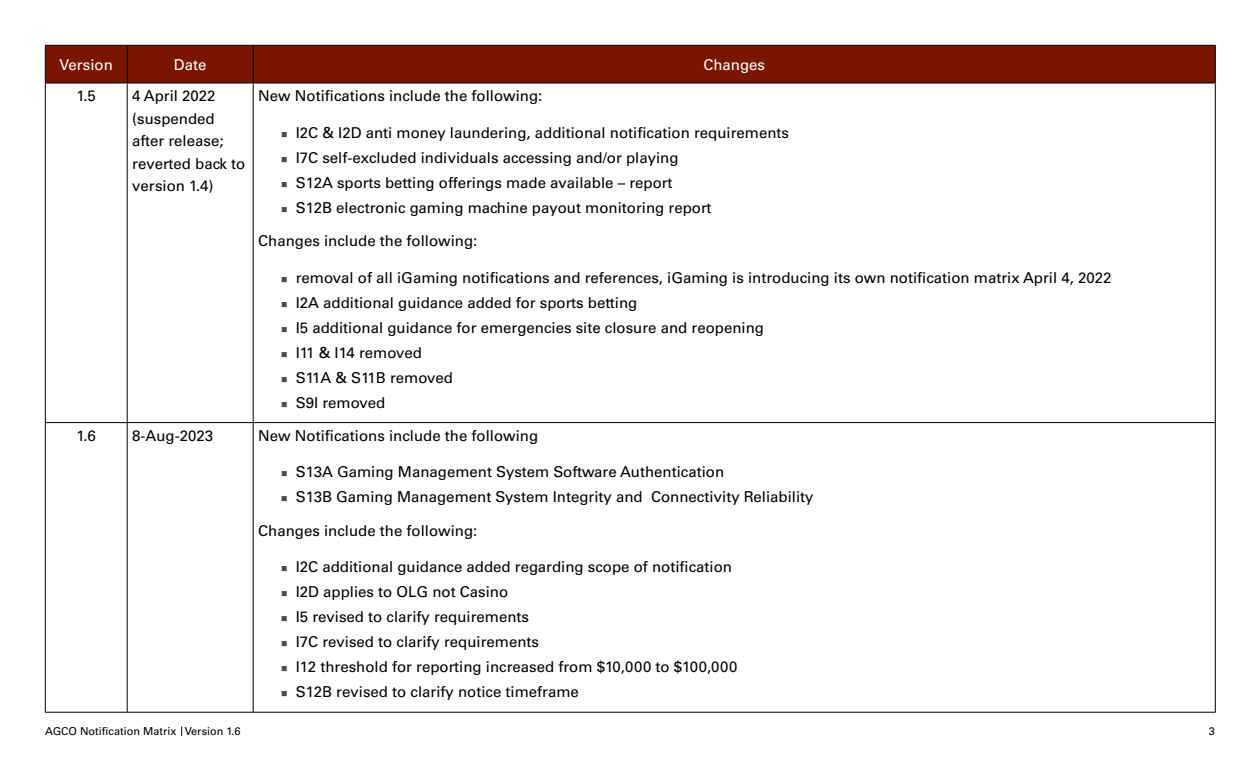
<style>
.page{position:relative;width:1260px;height:765px;background:#fff}
.page>*{position:absolute;margin:0;border:0;box-sizing:border-box;transform-origin:0 0}
.Body_Copy{font:15px/22.5px "Univers LT Std";color:#000}
.Body_Copy-2{font:15px "Univers LT Std";color:#fff}
.t1{font:11px "Univers LT Std";color:#000}
.s1{font-family:"Minion Pro";font-size:17.5px;color:#4d4d4f}
</style>
<div class="page">
<div style="left:46px;top:46px;width:1169px;height:37px;background:#7a1600"></div>
<hr style="left:45px;top:45px;width:82px;height:1px;background:#000">
<hr style="left:45px;top:46px;width:1px;height:37px;background:#000">
<hr style="left:127px;top:45px;width:126px;height:1px;background:#000">
<hr style="left:127px;top:46px;width:1px;height:37px;background:#000">
<hr style="left:253px;top:45px;width:963px;height:1px;background:#000">
<hr style="left:253px;top:46px;width:1px;height:37px;background:#000">
<hr style="left:1215px;top:46px;width:1px;height:37px;background:#000">
<hr style="left:45px;top:83px;width:82px;height:1px;background:#000">
<hr style="left:45px;top:83px;width:1px;height:339px;background:#000">
<hr style="left:127px;top:83px;width:126px;height:1px;background:#000">
<hr style="left:127px;top:83px;width:1px;height:339px;background:#000">
<hr style="left:253px;top:83px;width:963px;height:1px;background:#000">
<hr style="left:253px;top:83px;width:1px;height:339px;background:#000">
<hr style="left:1215px;top:83px;width:1px;height:339px;background:#000">
<hr style="left:45px;top:422px;width:82px;height:1px;background:#000">
<hr style="left:45px;top:423px;width:1px;height:289px;background:#000">
<hr style="left:127px;top:422px;width:126px;height:1px;background:#000">
<hr style="left:127px;top:423px;width:1px;height:289px;background:#000">
<hr style="left:253px;top:422px;width:963px;height:1px;background:#000">
<hr style="left:253px;top:423px;width:1px;height:289px;background:#000">
<hr style="left:1215px;top:423px;width:1px;height:289px;background:#000">
<hr style="left:45px;top:712px;width:82px;height:1px;background:#000">
<hr style="left:127px;top:712px;width:126px;height:1px;background:#000">
<hr style="left:253px;top:712px;width:963px;height:1px;background:#000">
<p class="Body_Copy-2" style="left:60px;top:55px;width:55px">Version</p>
<p class="Body_Copy-2" style="left:174px;top:55px;width:34px">Date</p>
<p class="Body_Copy-2" style="left:703px;top:55px;width:63px">Changes</p>
<p class="Body_Copy" style="left:77px;top:85px;width:21px">1.5</p>
<p class="Body_Copy" style="left:132px;top:85px;width:115px">4 April 2022 (suspended after release; reverted back to version 1.4)</p>
<p class="Body_Copy" style="left:258px;top:85px;width:286px">New Notifications include the following:</p>
<p class="Body_Copy" style="left:281px;top:121px;width:510px"><span class="s1">■</span> I2C &amp; I2D anti money laundering, additional notification requirements</p>
<p class="Body_Copy" style="left:281px;top:146px;width:399px"><span class="s1">■</span> I7C self-excluded individuals accessing and/or playing</p>
<p class="Body_Copy" style="left:281px;top:171px;width:393px"><span class="s1">■</span> S12A sports betting offerings made available – report</p>
<p class="Body_Copy" style="left:281px;top:196px;width:432px"><span class="s1">■</span> S12B electronic gaming machine payout monitoring report</p>
<p class="Body_Copy" style="left:258px;top:230px;width:221px">Changes include the following:</p>
<p class="Body_Copy" style="left:281px;top:266px;width:832px"><span class="s1">■</span> removal of all iGaming notifications and references, iGaming is introducing its own notification matrix April 4, 2022</p>
<p class="Body_Copy" style="left:281px;top:291px;width:358px"><span class="s1">■</span> I2A additional guidance added for sports betting</p>
<p class="Body_Copy" style="left:281px;top:316px;width:485px"><span class="s1">■</span> I5 additional guidance for emergencies site closure and reopening</p>
<p class="Body_Copy" style="left:281px;top:341px;width:143px"><span class="s1">■</span> I11 &amp; I14 removed</p>
<p class="Body_Copy" style="left:281px;top:366px;width:174px"><span class="s1">■</span> S11A &amp; S11B removed</p>
<p class="Body_Copy" style="left:281px;top:391px;width:106px"><span class="s1">■</span> S9I removed</p>
<p class="Body_Copy" style="left:77px;top:424px;width:21px">1.6</p>
<p class="Body_Copy" style="left:132px;top:424px;width:82px">8-Aug-2023</p>
<p class="Body_Copy" style="left:258px;top:424px;width:282px">New Notifications include the following</p>
<p class="Body_Copy" style="left:281px;top:461px;width:445px"><span class="s1">■</span> S13A Gaming Management System Software Authentication</p>
<p class="Body_Copy" style="left:281px;top:486px;width:534px"><span class="s1">■</span> S13B Gaming Management System Integrity and Connectivity Reliability</p>
<p class="Body_Copy" style="left:258px;top:519px;width:221px">Changes include the following:</p>
<p class="Body_Copy" style="left:281px;top:556px;width:453px"><span class="s1">■</span> I2C additional guidance added regarding scope of notification</p>
<p class="Body_Copy" style="left:281px;top:581px;width:229px"><span class="s1">■</span> I2D applies to OLG not Casino</p>
<p class="Body_Copy" style="left:281px;top:606px;width:250px"><span class="s1">■</span> I5 revised to clarify requirements</p>
<p class="Body_Copy" style="left:281px;top:631px;width:260px"><span class="s1">■</span> I7C revised to clarify requirements</p>
<p class="Body_Copy" style="left:281px;top:656px;width:458px"><span class="s1">■</span> I12 threshold for reporting increased from $10,000 to $100,000</p>
<p class="Body_Copy" style="left:281px;top:681px;width:300px"><span class="s1">■</span> S12B revised to clarify notice timeframe</p>
<p class="t1" style="left:45px;top:724px;width:197px">AGCO Notification Matrix Version 1.6</p>
<p class="t1" style="left:1209px;top:724px;width:8px">3</p>
</div>
